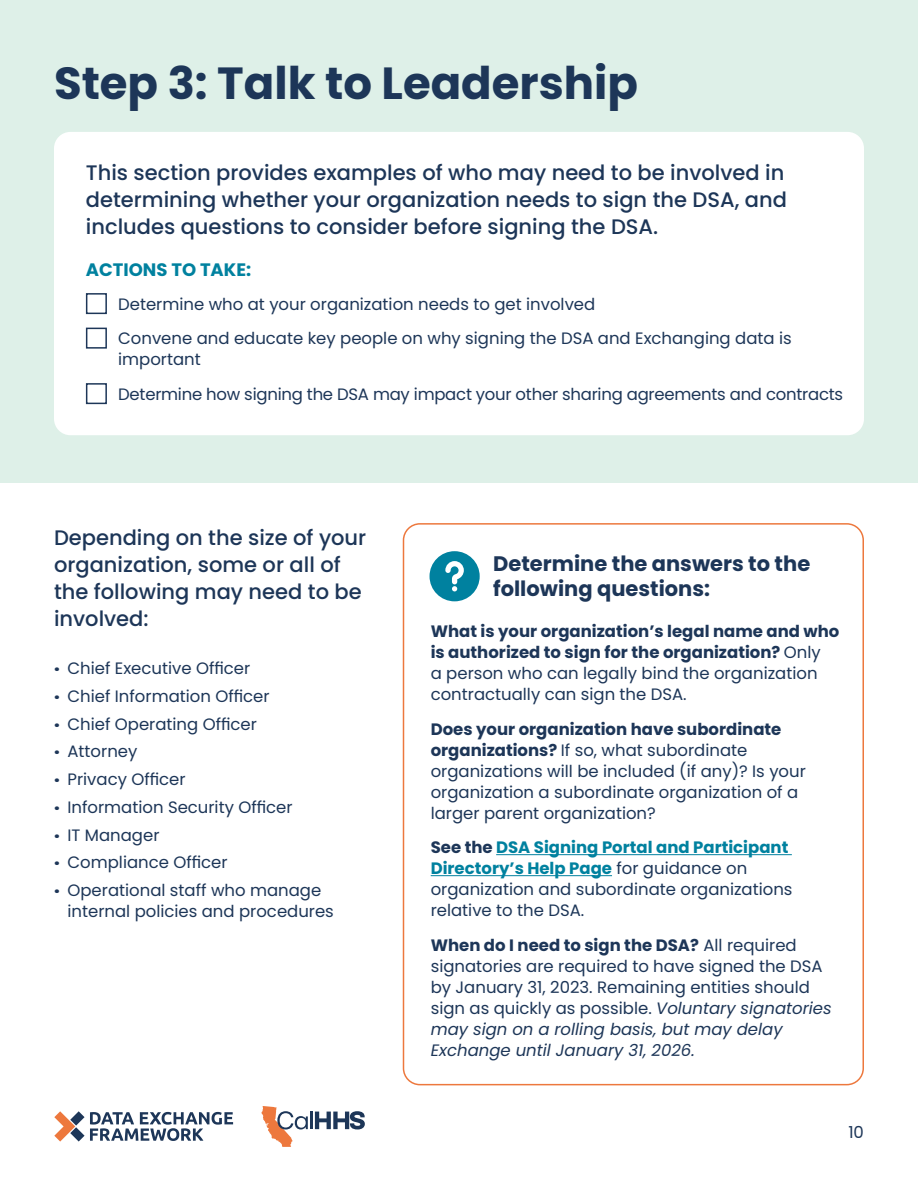
<style>
.page{position:relative;width:918px;height:1188px;background:#fff}
.page>*{position:absolute;margin:0;border:0;box-sizing:border-box;transform-origin:0 0}
.t1{font:700 45px "Poppins";color:#1d3658}
.t2{font:500 21px/27px "Poppins";color:#1d3658}
.t3{font:700 21px/25.5px "Poppins";color:#1d3658}
.t4{font:700 18px "Poppins";color:#00819f}
.t5{font:16.5px/21px "Poppins";color:#1d3658}
.t6{font:700 16.5px/21px "Poppins";color:#1d3658}
.s1{font-weight:900}
.s2{font-weight:400}
.s3{font-weight:700}
.s4{font-weight:700;color:#00819f}
.s5{font-style:italic}
</style>
<div class="page">
<svg style="left:54px;top:1111px;width:179px;height:31px"></svg>
<svg style="left:261px;top:1106px;width:104px;height:41px"></svg>
<div style="left:0;top:0;width:918px;height:483px;background:#def0e8"></div>
<div style="left:54px;top:132px;width:810px;height:303px;background:#fff;border-radius:16px"></div>
<svg style="left:85px;top:293px;width:22px;height:22px"></svg>
<svg style="left:85px;top:327px;width:22px;height:22px"></svg>
<svg style="left:85px;top:383px;width:22px;height:22px"></svg>
<div style="left:403px;top:523px;width:461px;height:562px;border:2px solid #ed783d;border-radius:16px"></div>
<hr style="left:496px;top:854px;width:296px;height:1px;background:#00819f">
<hr style="left:431px;top:875px;width:181px;height:1px;background:#00819f">
<div style="left:430px;top:551px;width:50px;height:50px;background:#00819f;border-radius:50%"></div>
<svg style="left:445px;top:561px;width:19px;height:30px"></svg>
<h2 class="t1" style="left:54px;top:57px;width:586px">Step 3: Talk to Leadership</h2>
<p class="t2" style="left:86px;top:160px;width:703px">This section provides examples of who may need to be involved in determining whether your organization needs to sign the DSA, and includes questions to consider before signing the DSA.</p>
<h3 class="t4" style="left:86px;top:259px;width:167px">ACTIONS TO TAKE:</h3>
<p class="t5" style="left:118px;top:293px;width:479px">Determine who at your organization needs to get involved</p>
<p class="t5" style="left:118px;top:328px;width:675px">Convene and educate key people on why signing the DSA and Exchanging data is important</p>
<p class="t5" style="left:118px;top:383px;width:726px">Determine how signing the DSA may impact your other sharing agreements and contracts</p>
<p class="t2" style="left:54px;top:524px;width:314px">Depending on the size of your organization, some or all of the following may need to be involved:</p>
<p class="t5" style="left:54px;top:658px;width:198px"><span class="s1">·</span> Chief Executive Officer</p>
<p class="t5" style="left:54px;top:686px;width:217px"><span class="s1">·</span> Chief Information Officer</p>
<p class="t5" style="left:54px;top:713px;width:204px"><span class="s1">·</span> Chief Operating Officer</p>
<p class="t5" style="left:54px;top:741px;width:85px"><span class="s1">·</span> Attorney</p>
<p class="t5" style="left:54px;top:769px;width:133px"><span class="s1">·</span> Privacy Officer</p>
<p class="t5" style="left:54px;top:797px;width:240px"><span class="s1">·</span> Information Security Officer</p>
<p class="t5" style="left:54px;top:824px;width:107px"><span class="s1">·</span> IT Manager</p>
<p class="t5" style="left:54px;top:852px;width:175px"><span class="s1">·</span> Compliance Officer</p>
<p class="t5" style="left:68px;top:880px;width:268px;text-indent:-14px"><span class="s1">·</span> Operational staff who manage internal policies and procedures</p>
<h3 class="t3" style="left:493px;top:551px;width:319px">Determine the answers to the following questions:</h3>
<p class="t6" style="left:431px;top:621px;width:410px">What is your organization’s legal name and who is authorized to sign for the organization? <span class="s2">Only<br>a person who can legally bind the organization contractually can sign the DSA.</span></p>
<p class="t5" style="left:431px;top:719px;width:377px"><span class="s3">Does your organization have subordinate organizations?</span> If so, what subordinate organizations will be included (if any)? Is your organization a subordinate organization of a larger parent organization?</p>
<p class="t5" style="left:431px;top:837px;width:363px"><span class="s3">See the</span> <span class="s4">DSA Signing Portal and Participant Directory’s Help Page</span> for guidance on organization and subordinate organizations relative to the DSA.</p>
<p class="t5" style="left:431px;top:935px;width:403px"><span class="s3">When do I need to sign the DSA?</span> All required signatories are required to have signed the DSA by January 31, 2023. Remaining entities should sign as quickly as possible. <span class="s5">Voluntary signatories may sign on a rolling basis, but may delay Exchange until January 31, 2026.</span></p>
<p class="t5" style="left:848px;top:1122px;width:17px">10</p>
</div>
